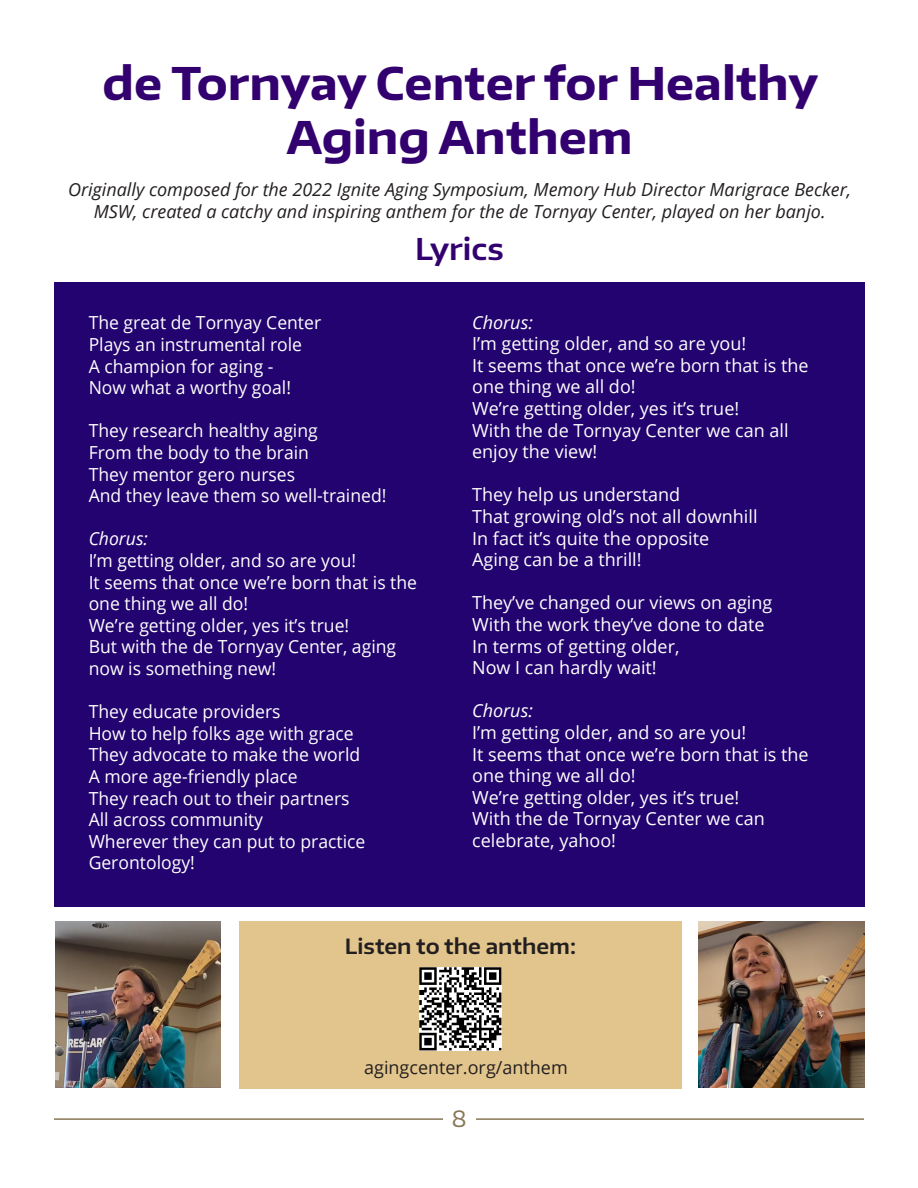
<style>
.page{position:relative;width:918px;height:1188px;background:#fff}
.page>*{position:absolute;margin:0;border:0;box-sizing:border-box;transform-origin:0 0}
.t1{font:700 45px/54px "Encode Sans Wide";color:#33006f;text-align:center}
.t2{font:600 30px "Encode Sans Wide";color:#33006f}
.t3{font:22.5px "Encode Sans Wide";color:#877757}
.t4{font:600 21px "Encode Sans Wide";color:#231f20}
.t5{font:18px/21.6px "Open Sans";color:#fff}
.t6{font:italic 18px/21.6px "Open Sans";color:#231f20;text-align:center}
.t7{font:18px "Open Sans";color:#231f20}
.t8{font:italic 18px "Open Sans";color:#fff}
</style>
<div class="page">
<div style="left:55px;top:282px;width:810px;height:625px;background:#22036f"></div>
<hr style="left:54px;top:1118px;width:810px;height:2px;background:#877757">
<div style="left:443px;top:1104px;width:32px;height:30px;background:#fff"></div>
<img style="left:55px;top:922px;width:166px;height:165px">
<img style="left:699px;top:922px;width:166px;height:166px">
<div style="left:239px;top:922px;width:443px;height:167px;background:#e2c58c"></div>
<img style="left:419px;top:968px;width:83px;height:82px">
<h1 class="t1" style="left:103px;top:55px;width:717px">de Tornyay Center for Healthy<br>Aging Anthem</h1>
<p class="t6" style="left:68px;top:178px;width:785px">Originally composed for the 2022 Ignite Aging Symposium, Memory Hub Director Marigrace Becker,<br>MSW, created a catchy and inspiring anthem for the de Tornyay Center, played on her banjo.</p>
<h2 class="t2" style="left:415px;top:229px;width:91px">Lyrics</h2>
<p class="t5" style="left:89px;top:312px;width:234px">The great de Tornyay Center<br>Plays an instrumental role<br>A champion for aging -<br>Now what a worthy goal!</p>
<p class="t5" style="left:89px;top:420px;width:299px">They research healthy aging<br>From the body to the brain<br>They mentor gero nurses<br>And they leave them so well-trained!</p>
<p class="t8" style="left:89px;top:526px;width:61px">Chorus:</p>
<p class="t5" style="left:89px;top:549px;width:330px">I’m getting older, and so are you!<br>It seems that once we’re born that is the one thing we all do!<br>We’re getting older, yes it’s true!<br>But with the de Tornyay Center, aging now is something new!</p>
<p class="t5" style="left:89px;top:700px;width:278px">They educate providers<br>How to help folks age with grace<br>They advocate to make the world<br>A more age-friendly place<br>They reach out to their partners<br>All across community<br>Wherever they can put to practice<br>Gerontology!</p>
<p class="t8" style="left:472px;top:310px;width:62px">Chorus:</p>
<p class="t5" style="left:472px;top:332px;width:338px">I’m getting older, and so are you!<br>It seems that once we’re born that is the one thing we all do!<br>We’re getting older, yes it’s true!<br>With the de Tornyay Center we can all enjoy the view!</p>
<p class="t5" style="left:472px;top:484px;width:287px">They help us understand<br>That growing old’s not all downhill<br>In fact it’s quite the opposite<br>Aging can be a thrill!</p>
<p class="t5" style="left:472px;top:592px;width:302px">They’ve changed our views on aging<br>With the work they’ve done to date<br>In terms of getting older,<br>Now I can hardly wait!</p>
<p class="t8" style="left:472px;top:699px;width:62px">Chorus:</p>
<p class="t5" style="left:472px;top:721px;width:338px">I’m getting older, and so are you!<br>It seems that once we’re born that is the one thing we all do!<br>We’re getting older, yes it’s true!<br>With the de Tornyay Center we can celebrate, yahoo!</p>
<p class="t4" style="left:345px;top:932px;width:233px">Listen to the anthem:</p>
<p class="t7" style="left:364px;top:1055px;width:205px">agingcenter.org/anthem</p>
<p class="t3" style="left:452px;top:1104px;width:16px">8</p>
</div>
